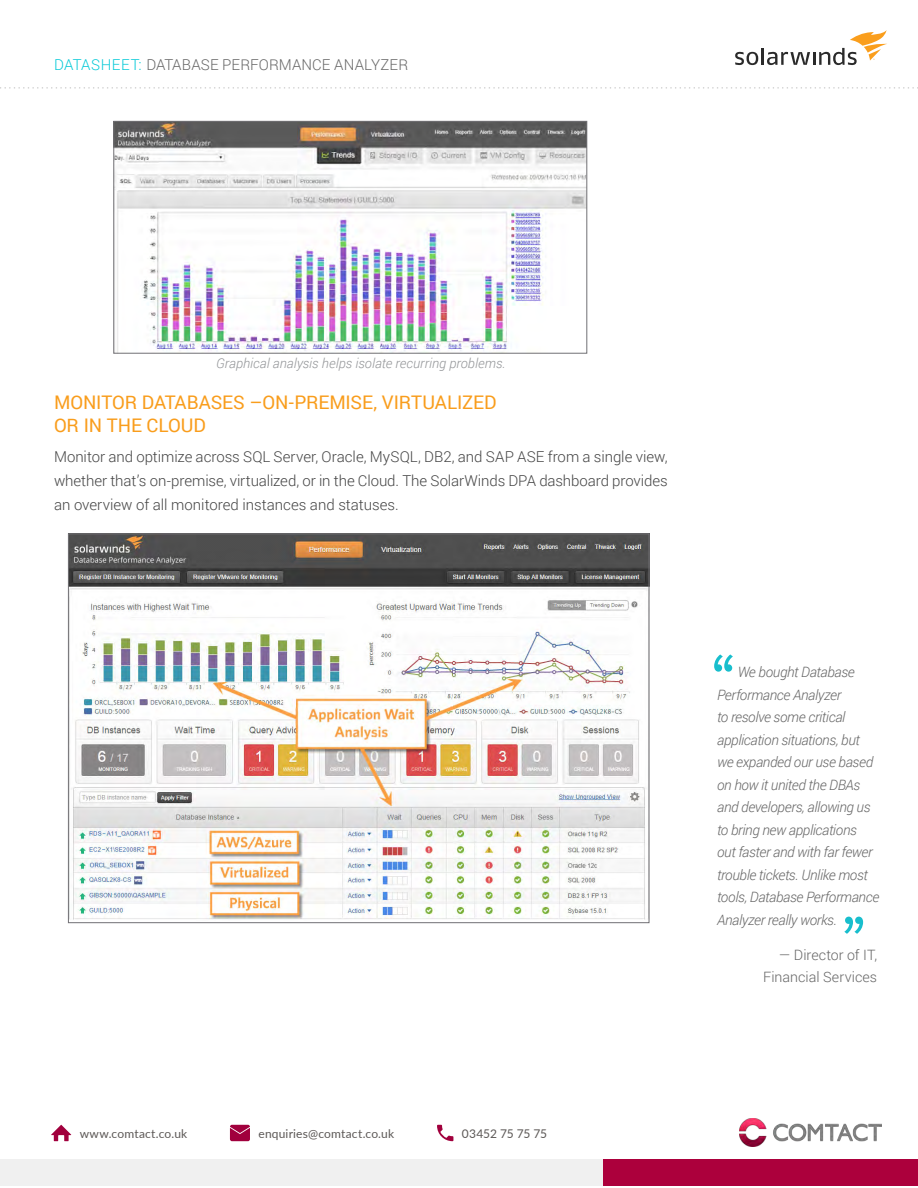
<style>
.page{position:relative;width:918px;height:1188px;background:#fff}
.page>*{position:absolute;margin:0;border:0;box-sizing:border-box;transform-origin:0 0}
.Section_Headline{font:18.75px/22.5px "Roboto";letter-spacing:-.005em;color:#f99d1c}
.Body_Copy{font:300 15px/24px "Roboto";color:#444;text-align:justify}
.t1{font:300 15px "Roboto";letter-spacing:.01em;color:#666}
.Sidebar_Quote{font:italic 300 14.25px/22.5px "Roboto";letter-spacing:-.02em;color:#666}
.Sidebar_Quote_Author{font:300 14.25px/21.8px "Roboto";letter-spacing:.005em;color:#666;text-align:right}
.Image_Caption{font:italic 300 13.5px "Roboto";letter-spacing:.005em;color:#939598}
.t2{font:12px "Lato";letter-spacing:.015em;color:#5c5856}
.t3{font:12px "Lato";letter-spacing:-.02em;color:#5c5856}
.s1{color:#04c9d7}
</style>
<div class="page">
<svg style="left:735px;top:52px;width:23px;height:13px"></svg>
<hr style="left:761px;top:48px;width:3px;height:17px;background:#2a2a2a">
<svg style="left:767px;top:30px;width:120px;height:35px"></svg>
<svg style="left:0;top:87px;width:918px;height:2px"></svg>
<img style="left:115px;top:123px;width:470px;height:229px">
<div style="left:113px;top:121px;width:474px;height:233px;border:1px solid #717074"></div>
<img style="left:70px;top:536px;width:577px;height:384px">
<svg style="left:714px;top:654px;width:19px;height:18px"></svg>
<svg style="left:844px;top:917px;width:19px;height:17px"></svg>
<svg style="left:437px;top:1125px;width:16px;height:16px"></svg>
<svg style="left:51px;top:1125px;width:20px;height:16px"></svg>
<svg style="left:230px;top:1125px;width:20px;height:16px"></svg>
<img style="left:740px;top:1119px;width:141px;height:27px">
<div style="left:603px;top:1160px;width:315px;height:26px;background:#ac003c"></div>
<div style="left:0;top:1160px;width:603px;height:26px;background:#f0f0f0"></div>
<p class="t1" style="left:54px;top:54px;width:356px"><span class="s1">DATASHEET:</span> DATABASE PERFORMANCE ANALYZER</p>
<p class="Image_Caption" style="left:216px;top:354px;width:291px">Graphical analysis helps isolate recurring problems.</p>
<p class="Section_Headline" style="left:54px;top:391px;width:444px">MONITOR DATABASES –ON-PREMISE, VIRTUALIZED<br>OR IN THE CLOUD</p>
<p class="Body_Copy" style="left:54px;top:445px;width:615px">Monitor and optimize across SQL Server, Oracle, MySQL, DB2, and SAP ASE from a single view, whether that’s on-premise, virtualized, or in the Cloud. The SolarWinds DPA dashboard provides an overview of all monitored instances and statuses.</p>
<p class="t2" style="left:80px;top:1125px;width:109px">www.comtact.co.uk</p>
<p class="t2" style="left:258px;top:1125px;width:137px">enquiries@comtact.co.uk</p>
<p class="t3" style="left:462px;top:1125px;width:87px">03452 75 75 75</p>
<p class="Sidebar_Quote" style="left:717px;top:661px;width:164px;text-indent:21px">We bought Database<br>Performance Analyzer<br>to resolve some critical application situations, but we expanded our use based on how it united the DBAs and developers, allowing us to bring new applications<br>out faster and with far fewer trouble tickets. Unlike most tools, Database Performance<br>Analyzer really works.</p>
<p class="Sidebar_Quote_Author" style="left:763px;top:943px;width:116px">— Director of IT,<br>Financial Services</p>
</div>
